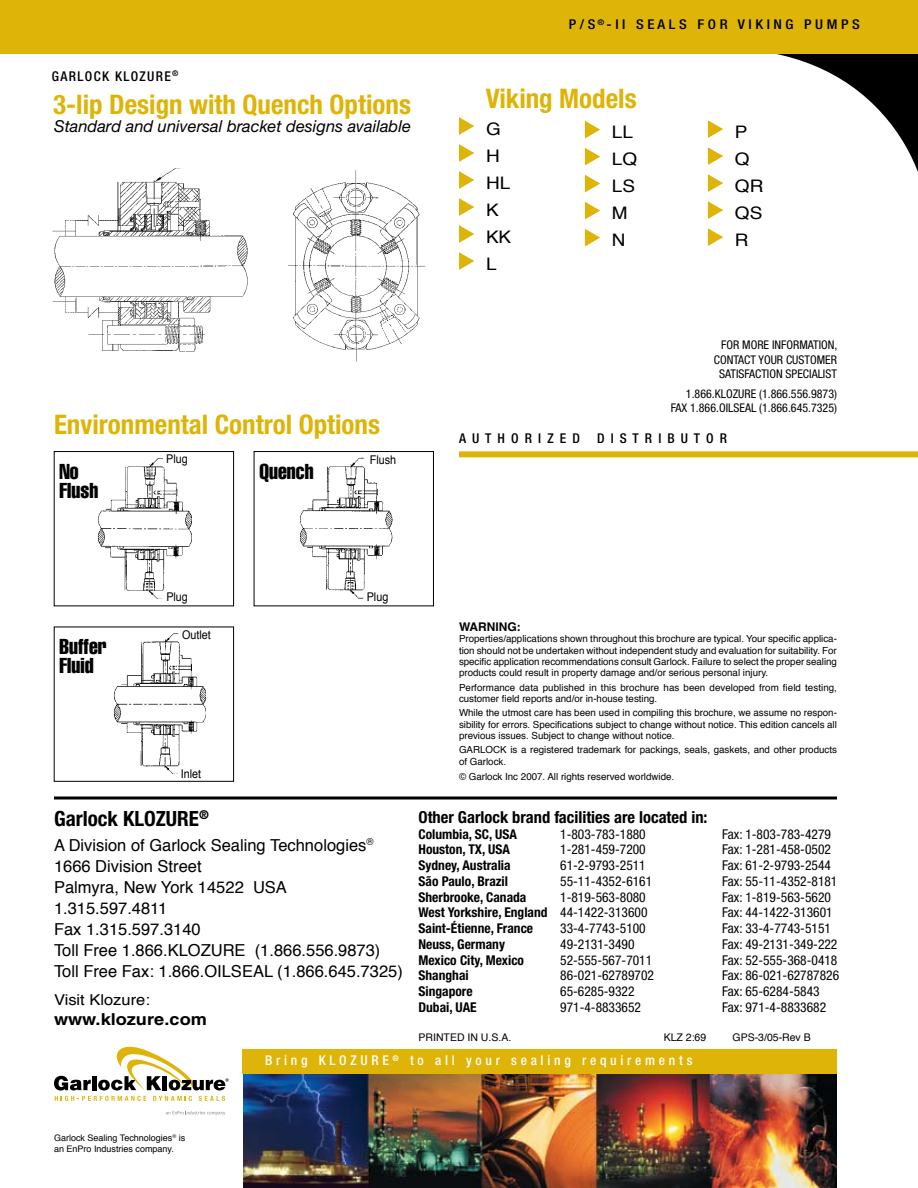
<style>
.page{position:relative;width:918px;height:1188px;background:#fff}
.page>*{position:absolute;margin:0;border:0;box-sizing:border-box;transform-origin:0 0}
.t1{font:700 condensed 27px "Helvetica Neue";color:#deb408}
.t2{font:extra-condensed 21px/19.5px "Helvetica";color:#000}
.t3{font:700 condensed 21px "Helvetica Neue";color:#000}
.t4{font:17.25px/27px "Helvetica";color:#000;scale:1.1 1}
.t5{font:16.5px/21px "Helvetica";color:#000}
.t6{font:italic 16.5px "Helvetica Neue";color:#000}
.t7{font:700 condensed 16.5px "Helvetica Neue";color:#000}
.t8{font:700 16.5px "Helvetica";color:#000;scale:1.1 1}
.t9{font:15px "Helvetica";color:#000;scale:1.1 1}
.t10{font:condensed 13.5px "Helvetica Neue";color:#000}
.t11{font:700 condensed 13.5px "Helvetica Neue";color:#000}
.t12{font:500 condensed 13.5px "Helvetica Neue";color:#fff}
.t13{font:500 condensed 13.5px "Helvetica Neue";letter-spacing:.1em;color:#000}
.t14{font:500 condensed 13.5px "Helvetica Neue";letter-spacing:.1em;color:#000;scale:1.1 1}
.t15{font:condensed 12px/14.4px "Helvetica Neue";color:#000;text-align:right}
.t16{font:12px "Helvetica";color:#000;scale:.9 1}
.t17{font:700 12px "Helvetica";color:#000}
.t18{font:10.5px "Helvetica";color:#000}
.t19{font:9.75px/11.2px "Helvetica";color:#000;text-align:justify}
.t20{font:9px/10.8px "Helvetica";color:#000}
.s1{font-weight:400}
</style>
<div class="page">
<div style="left:0;top:0;width:918px;height:54px;background:#deb408"></div>
<img style="left:243px;top:1073px;width:594px;height:115px">
<div style="left:242px;top:1049px;width:595px;height:24px;background:#deb408"></div>
<svg style="left:54px;top:796px;width:783px;height:4px;background:#3f3f3f"></svg>
<div style="left:459px;top:451px;width:459px;height:6px;background:#deb408"></div>
<img style="left:300px;top:458px;width:92px;height:140px">
<div style="left:254px;top:451px;width:180px;height:155px;border:1px solid #000"></div>
<img style="left:114px;top:633px;width:92px;height:141px">
<div style="left:54px;top:627px;width:180px;height:155px;border:1px solid #000"></div>
<img style="left:98px;top:458px;width:94px;height:141px">
<div style="left:54px;top:451px;width:180px;height:155px;border:1px solid #000"></div>
<svg style="left:459px;top:117px;width:15px;height:18px"></svg>
<svg style="left:459px;top:144px;width:15px;height:18px"></svg>
<svg style="left:459px;top:171px;width:15px;height:18px"></svg>
<svg style="left:459px;top:198px;width:15px;height:18px"></svg>
<svg style="left:459px;top:225px;width:15px;height:18px"></svg>
<svg style="left:459px;top:252px;width:15px;height:18px"></svg>
<svg style="left:584px;top:121px;width:16px;height:18px"></svg>
<svg style="left:584px;top:148px;width:16px;height:18px"></svg>
<svg style="left:584px;top:175px;width:16px;height:18px"></svg>
<svg style="left:584px;top:202px;width:16px;height:18px"></svg>
<svg style="left:584px;top:229px;width:16px;height:18px"></svg>
<svg style="left:707px;top:54px;width:211px;height:192px"></svg>
<img style="left:52px;top:169px;width:196px;height:183px">
<img style="left:288px;top:170px;width:138px;height:191px">
<svg style="left:166px;top:1111px;width:59px;height:4px"></svg>
<svg style="left:54px;top:1047px;width:175px;height:54px"></svg>
<h3 class="t13" style="left:52px;top:68px;width:128px">GARLOCK KLOZURE<sup>®</sup></h3>
<h3 class="t14" style="left:569px;top:16px;width:266px">P / S <sup>®</sup> - I I S E A L S F O R V I K I N G P U M P S</h3>
<h1 class="t1" style="left:53px;top:88px;width:359px">3-lip Design with Quench Options</h1>
<h1 class="t1" style="left:486px;top:82px;width:152px">Viking Models</h1>
<h3 class="t4" style="left:486px;top:115px;width:25px">G<br>H<br>HL<br>K<br>KK<br>L</h3>
<h3 class="t4" style="left:612px;top:118px;width:25px">LL<br>LQ<br>LS<br>M<br>N</h3>
<h3 class="t4" style="left:735px;top:118px;width:27px">P<br>Q<br>QR<br>QS<br>R</h3>
<h3 class="t6" style="left:54px;top:117px;width:358px">Standard and universal bracket designs available</h3>
<h1 class="t1" style="left:54px;top:408px;width:328px">Environmental Control Options</h1>
<h2 class="t2" style="left:59px;top:462px;width:40px">No<br>Flush</h2>
<p class="t16" style="left:166px;top:449px;width:26px">Plug</p>
<h2 class="t2" style="left:259px;top:462px;width:56px">Quench</h2>
<p class="t16" style="left:370px;top:450px;width:31px">Flush</p>
<p class="t15" style="left:714px;top:338px;width:125px">FOR MORE INFORMATION,<br>CONTACT YOUR CUSTOMER<br>SATISFACTION SPECIALIST</p>
<p class="t15" style="left:671px;top:386px;width:168px">1.866.KLOZURE (1.866.556.9873)<br>FAX 1.866.OILSEAL (1.866.645.7325)</p>
<h3 class="t13" style="left:459px;top:430px;width:122px">A U T H O R I Z E D</h3>
<h3 class="t13" style="left:597px;top:430px;width:132px">D I S T R I B U T O R</h3>
<h2 class="t2" style="left:59px;top:637px;width:49px">Buffer<br>Fluid</h2>
<p class="t16" style="left:166px;top:586px;width:26px">Plug</p>
<p class="t16" style="left:182px;top:625px;width:34px">Outlet</p>
<p class="t16" style="left:181px;top:763px;width:24px">Inlet</p>
<p class="t16" style="left:367px;top:586px;width:26px">Plug</p>
<h2 class="t3" style="left:54px;top:806px;width:156px">Garlock KLOZURE<sup>®</sup></h2>
<h3 class="t5" style="left:54px;top:834px;width:350px">A Division of Garlock Sealing Technologies<sup>®<br></sup>1666 Division Street<br>Palmyra, New York 14522 USA<br>1.315.597.4811<br>Fax 1.315.597.3140<br>Toll Free 1.866.KLOZURE (1.866.556.9873)<br>Toll Free Fax: 1.866.OILSEAL (1.866.645.7325)</h3>
<h3 class="t9" style="left:54px;top:987px;width:89px">Visit Klozure:</h3>
<h3 class="t8" style="left:54px;top:1009px;width:141px">www.klozure.com</h3>
<p class="t17" style="left:459px;top:620px;width:63px">WARNING:</p>
<p class="t19" style="left:459px;top:633px;width:380px">Properties/applications shown throughout this brochure are typical. Your specific applica&shy;tion should not be undertaken without independent study and evaluation for suitability. For specific application recommendations consult Garlock. Failure to select the proper sealing products could result in property damage and/or serious personal injury.</p>
<p class="t19" style="left:459px;top:681px;width:380px">Performance data published in this brochure has been developed from field testing, customer field reports and/or in-house testing.</p>
<p class="t19" style="left:459px;top:707px;width:379px">While the utmost care has been used in compiling this brochure, we assume no respon&shy;sibility for errors. Specifications subject to change without notice. This edition cancels all previous issues. Subject to change without notice.</p>
<p class="t19" style="left:459px;top:744px;width:380px">GARLOCK is a registered trademark for packings, seals, gaskets, and other products of Garlock.</p>
<p class="t19" style="left:459px;top:770px;width:217px">© Garlock Inc 2007. All rights reserved worldwide.</p>
<h3 class="t7" style="left:418px;top:807px;width:291px">Other Garlock brand facilities are located in:</h3>
<h3 class="t11" style="left:418px;top:826px;width:100px">Columbia, SC, USA</h3>
<h3 class="t10" style="left:560px;top:826px;width:87px">1-803-783-1880</h3>
<h3 class="t10" style="left:722px;top:826px;width:110px">Fax: 1-803-783-4279</h3>
<h3 class="t11" style="left:418px;top:841px;width:93px">Houston, TX, USA</h3>
<h3 class="t10" style="left:560px;top:842px;width:87px">1-281-459-7200</h3>
<h3 class="t10" style="left:722px;top:842px;width:110px">Fax: 1-281-458-0502</h3>
<h3 class="t11" style="left:418px;top:857px;width:94px">Sydney, Australia</h3>
<h3 class="t10" style="left:560px;top:857px;width:87px">61-2-9793-2511</h3>
<h3 class="t10" style="left:722px;top:857px;width:110px">Fax: 61-2-9793-2544</h3>
<h3 class="t11" style="left:418px;top:873px;width:91px">São Paulo, Brazil</h3>
<h3 class="t10" style="left:560px;top:873px;width:94px">55-11-4352-6161</h3>
<h3 class="t10" style="left:722px;top:873px;width:117px">Fax: 55-11-4352-8181</h3>
<h3 class="t11" style="left:418px;top:889px;width:109px">Sherbrooke, Canada</h3>
<h3 class="t10" style="left:560px;top:889px;width:87px">1-819-563-8080</h3>
<h3 class="t10" style="left:722px;top:889px;width:110px">Fax: 1-819-563-5620</h3>
<h3 class="t11" style="left:418px;top:904px;width:231px">West Yorkshire, England <span class="s1">44-1422-313600</span></h3>
<h3 class="t10" style="left:722px;top:905px;width:112px">Fax: 44-1422-313601</h3>
<h3 class="t11" style="left:418px;top:920px;width:116px">Saint-Étienne, France</h3>
<h3 class="t10" style="left:560px;top:920px;width:87px">33-4-7743-5100</h3>
<h3 class="t10" style="left:722px;top:920px;width:110px">Fax: 33-4-7743-5151</h3>
<h3 class="t11" style="left:418px;top:936px;width:88px">Neuss, Germany</h3>
<h3 class="t10" style="left:560px;top:936px;width:76px">49-2131-3490</h3>
<h3 class="t10" style="left:722px;top:936px;width:117px">Fax: 49-2131-349-222</h3>
<h3 class="t11" style="left:418px;top:952px;width:107px">Mexico City, Mexico</h3>
<h3 class="t10" style="left:560px;top:952px;width:94px">52-555-567-7011</h3>
<h3 class="t10" style="left:722px;top:952px;width:117px">Fax: 52-555-368-0418</h3>
<h3 class="t11" style="left:418px;top:967px;width:52px">Shanghai</h3>
<h3 class="t10" style="left:560px;top:968px;width:95px">86-021-62789702</h3>
<h3 class="t10" style="left:722px;top:968px;width:118px">Fax: 86-021-62787826</h3>
<h3 class="t11" style="left:418px;top:983px;width:56px">Singapore</h3>
<h3 class="t10" style="left:560px;top:984px;width:76px">65-6285-9322</h3>
<h3 class="t10" style="left:722px;top:984px;width:99px">Fax: 65-6284-5843</h3>
<h3 class="t11" style="left:418px;top:999px;width:60px">Dubai, UAE</h3>
<h3 class="t10" style="left:560px;top:999px;width:82px">971-4-8833652</h3>
<h3 class="t10" style="left:722px;top:999px;width:105px">Fax: 971-4-8833682</h3>
<p class="t18" style="left:418px;top:1028px;width:94px">PRINTED IN U.S.A.</p>
<p class="t18" style="left:664px;top:1028px;width:44px">KLZ 2:69</p>
<p class="t18" style="left:733px;top:1028px;width:80px">GPS-3/05-Rev B</p>
<p class="t20" style="left:54px;top:1132px;width:133px">Garlock Sealing Technologies<sup>®</sup> is an EnPro Industries company.</p>
<h3 class="t12" style="left:265px;top:1052px;width:429px">B r i n g K L O Z U R E <sup>®</sup> t o a l l y o u r s e a l i n g r e q u i r e m e n t s</h3>
</div>
